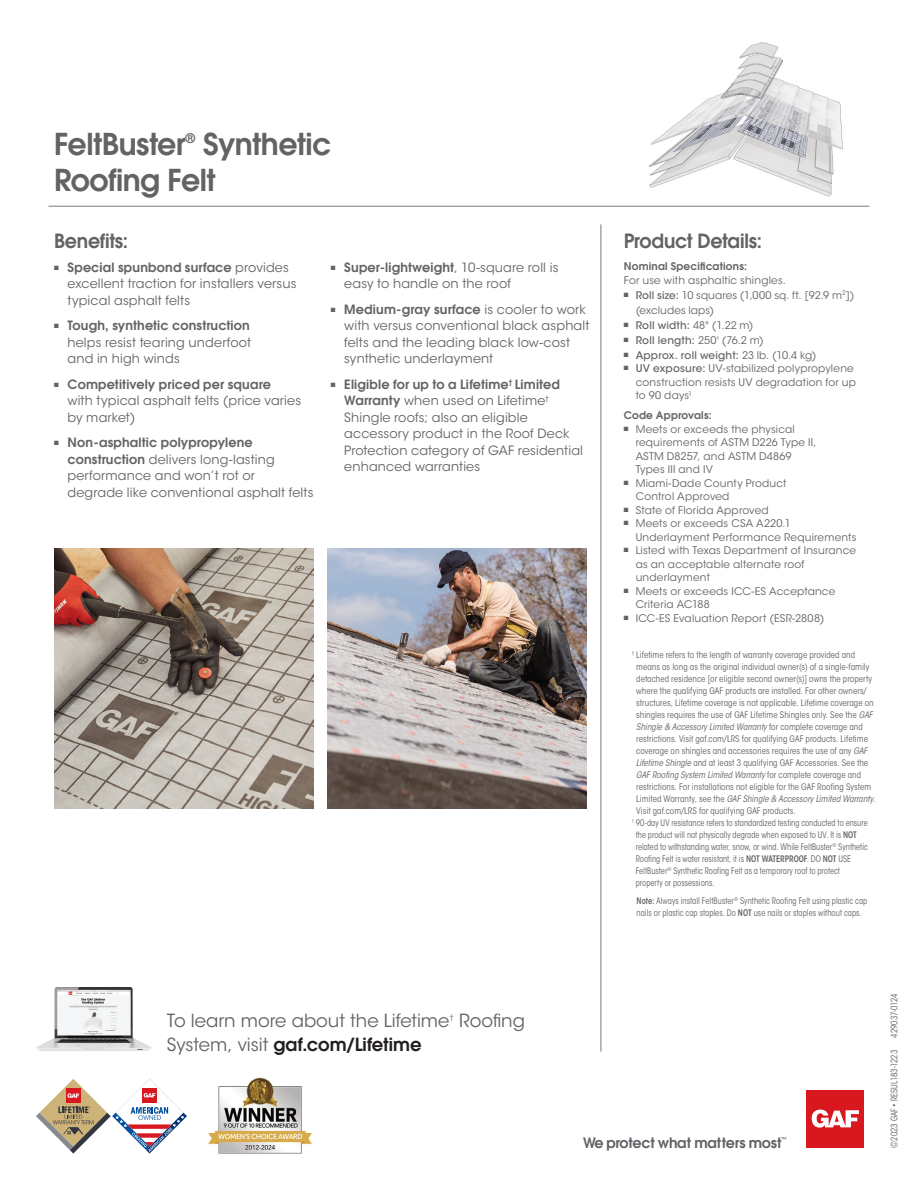
<style>
.page{position:relative;width:918px;height:1188px;background:#fff}
.page>*{position:absolute;margin:0;border:0;box-sizing:border-box;transform-origin:0 0}
.t1{font:600 30px/36px "ITC Avant Garde Std";letter-spacing:-.015em;color:#636366}
.t2{font:600 19.5px "ITC Avant Garde Std";letter-spacing:-.01em;color:#636366}
.t3{font:18px "ITC Avant Garde Std";color:#636366}
.t4{font:600 18px "ITC Avant Garde Std";letter-spacing:.005em;color:#231f20}
.t5{font:600 14.25px "ITC Avant Garde Std";letter-spacing:-.02em;color:#606267}
.t6{font:600 13.05px "ITC Avant Garde Std";color:#636366}
.t7{font:12.75px/16.5px "ITC Avant Garde Std";letter-spacing:.015em;color:#636366}
.t8{font:600 12.75px "ITC Avant Garde Std";letter-spacing:.01em;color:#636366}
.t9{font:10.5px/13.5px "ITC Avant Garde Std";letter-spacing:.02em;color:#636366}
.t10{font:600 10.5px "ITC Avant Garde Std";letter-spacing:.025em;color:#636366}
.t11{font:condensed 9px "ITC Avant Garde Std";letter-spacing:.005em;color:#636366}
.t12{font:condensed 9px/12px "ITC Avant Garde Std";letter-spacing:.005em;color:#636366;scale:.93 1}
.t13{font:italic condensed 9px "ITC Avant Garde Std";color:#636366}
.t14{font:condensed 9px "ITC Avant Garde Std";letter-spacing:-.025em;color:#636366;scale:.93 1}
.t15{font:7.5px "ITC Avant Garde Std";color:#636366}
.t16{font:500 5.4px "ITC Avant Garde Std";color:#606267}
.s1{font-weight:600}
.s2{font-weight:500}
.s3{font-style:italic}
.s4{font-style:normal}
.s5{font-weight:400;color:#636366}
</style>
<div class="page">
<img style="left:649px;top:42px;width:194px;height:155px">
<hr style="left:601px;top:224px;width:1px;height:828px;background:#76787b">
<hr style="left:49px;top:206px;width:820px;height:1px;background:#76787b">
<div style="left:807px;top:1090px;width:57px;height:58px;background:#d8171f"></div>
<svg style="left:812px;top:1109px;width:47px;height:19px"></svg>
<img style="left:36px;top:987px;width:115px;height:64px">
<img style="left:208px;top:1077px;width:104px;height:77px">
<svg style="left:36px;top:1079px;width:151px;height:75px"></svg>
<img style="left:328px;top:549px;width:259px;height:259px">
<img style="left:54px;top:549px;width:259px;height:259px">
<h1 class="t1" style="left:54px;top:129px;width:279px;text-indent:149px">Synthetic<br>Roofing Felt</h1>
<h1 class="t1" style="left:54px;top:129px;width:133px">FeltBuster</h1>
<p class="t6" style="left:185px;top:133px;width:11px">®</p>
<h2 class="t2" style="left:54px;top:233px;width:76px">Benefits:</h2>
<p class="t7" style="left:67px;top:260px;width:230px"><span class="s1">Special spunbond surface</span> provides excellent traction for installers versus typical asphalt felts</p>
<p class="t8" style="left:67px;top:321px;width:184px">Tough, synthetic construction</p>
<p class="t7" style="left:67px;top:335px;width:185px">helps resist tearing underfoot and in high winds</p>
<p class="t8" style="left:67px;top:379px;width:205px">Competitively priced per square</p>
<p class="t7" style="left:67px;top:394px;width:235px">with typical asphalt felts (price varies by market)</p>
<p class="t7" style="left:67px;top:436px;width:247px"><span class="s1">Non-asphaltic polypropylene construction</span> delivers long-lasting performance and won’t rot or degrade like conventional asphalt felts</p>
<p class="t7" style="left:344px;top:260px;width:216px"><span class="s1">Super-lightweight</span>, 10-square roll is easy to handle on the roof</p>
<p class="t7" style="left:344px;top:302px;width:247px"><span class="s1">Medium-gray surface</span> is cooler to work with versus conventional black asphalt felts and the leading black low-cost synthetic underlayment</p>
<p class="t7" style="left:344px;top:377px;width:240px"><span class="s1">Eligible for up to a Lifetime</span><sup>†</sup> <span class="s1">Limited<br>Warranty</span> when used on Lifetime<sup>†<br></sup>Shingle roofs; also an eligible accessory product in the Roof Deck<br>Protection category of GAF residential enhanced warranties</p>
<h2 class="t2" style="left:624px;top:233px;width:140px">Product Details:</h2>
<p class="t10" style="left:624px;top:262px;width:125px">Nominal Specifications:</p>
<p class="t9" style="left:636px;top:274px;width:220px;line-height:15px;text-indent:-12px">For use with asphaltic shingles.<br><span class="s2">Roll size:</span> 10 squares (1,000 sq. ft. [92.9 m<sup>2</sup>]) (excludes laps)<br><span class="s2">Roll width:</span> 48" (1.22 m)<br><span class="s2">Roll length:</span> 250' (76.2 m)<br><span class="s2">Approx. roll weight:</span> 23 lb. (10.4 kg)</p>
<p class="t9" style="left:636px;top:363px;width:222px"><span class="s2">UV exposure:</span> UV-stabilized polypropylene construction resists UV degradation for up to 90 days<sup>1</sup></p>
<p class="t10" style="left:624px;top:412px;width:89px">Code Approvals:</p>
<p class="t9" style="left:636px;top:424px;width:222px">Meets or exceeds the physical requirements of ASTM D226 Type II,<br>ASTM D8257, and ASTM D4869<br>Types III and IV<br>Miami-Dade County Product<br>Control Approved<br>State of Florida Approved<br>Meets or exceeds CSA A220.1<br>Underlayment Performance Requirements<br>Listed with Texas Department of Insurance as an acceptable alternate roof underlayment<br>Meets or exceeds ICC-ES Acceptance<br>Criteria AC188<br>ICC-ES Evaluation Report (ESR-2808)</p>
<p class="t11" style="left:632px;top:651px;width:225px"><sup>†</sup> Lifetime refers to the length of warranty coverage provided and</p>
<p class="t11" style="left:636px;top:663px;width:235px">means as long as the original individual owner(s) of a single-family</p>
<p class="t11" style="left:636px;top:675px;width:237px">detached residence [or eligible second owner(s)] owns the property</p>
<p class="t11" style="left:636px;top:687px;width:232px">where the qualifying GAF products are installed. For other owners/</p>
<p class="t11" style="left:636px;top:699px;width:239px">structures, Lifetime coverage is not applicable. Lifetime coverage on</p>
<p class="t11" style="left:636px;top:711px;width:238px">shingles requires the use of GAF Lifetime Shingles only. See the <span class="s3">GAF</span></p>
<p class="t13" style="left:636px;top:723px;width:228px">Shingle &amp; Accessory Limited Warranty <span class="s4">for complete coverage and</span></p>
<p class="t11" style="left:636px;top:735px;width:233px">restrictions. Visit gaf.com/LRS for qualifying GAF products. Lifetime</p>
<p class="t11" style="left:636px;top:747px;width:233px">coverage on shingles and accessories requires the use of any <span class="s3">GAF</span></p>
<p class="t11" style="left:636px;top:759px;width:233px"><span class="s3">Lifetime Shingle</span> and at least 3 qualifying GAF Accessories. See the</p>
<p class="t13" style="left:636px;top:771px;width:226px">GAF Roofing System Limited Warranty <span class="s4">for complete coverage and</span></p>
<p class="t11" style="left:636px;top:783px;width:237px">restrictions. For installations not eligible for the GAF Roofing System</p>
<p class="t13" style="left:636px;top:795px;width:241px"><span class="s4">Limited Warranty, see the</span> GAF Shingle &amp; Accessory Limited Warranty<span class="s4">.</span></p>
<p class="t11" style="left:636px;top:807px;width:161px">Visit gaf.com/LRS for qualifying GAF products.</p>
<p class="t12" style="left:632px;top:817px;width:255px"><sup>1</sup> 90-day UV resistance refers to standardized testing conducted to ensure</p>
<p class="t12" style="left:636px;top:829px;width:239px">the product will not physically degrade when exposed to UV. It is <span class="s1">NOT</span></p>
<p class="t12" style="left:636px;top:841px;width:251px">related to withstanding water, snow, or wind. While FeltBuster<sup>®</sup> Synthetic</p>
<p class="t12" style="left:636px;top:853px;width:233px">Roofing Felt is water resistant, it is <span class="s1">NOT WATERPROOF</span>. DO <span class="s1">NOT</span> USE</p>
<p class="t12" style="left:636px;top:865px;width:221px">FeltBuster<sup>®</sup> Synthetic Roofing Felt as a temporary roof to protect</p>
<p class="t12" style="left:636px;top:877px;width:86px">property or possessions.</p>
<p class="t12" style="left:637px;top:895px;width:249px"><span class="s1">Note:</span> Always install FeltBuster<sup>®</sup> Synthetic Roofing Felt using plastic cap nails or plastic cap staples. Do <span class="s1">NOT</span> use nails or staples without caps.</p>
<h3 class="t3" style="left:167px;top:1014px;width:284px">To learn more about the Lifetime</h3>
<p class="t15" style="left:449px;top:1014px;width:6px">†</p>
<h3 class="t3" style="left:459px;top:1014px;width:67px">Roofing</h3>
<h3 class="t4" style="left:167px;top:1038px;width:256px"><span class="s5">System, visit</span> gaf.com/Lifetime</h3>
<p class="t5" style="left:583px;top:1137px;width:200px">We protect what matters most</p>
<p class="t16" style="left:782px;top:1137px;width:7px">™</p>
<p class="t14" style="left:891px;top:1038px;width:49px;rotate:-90deg">429037-0124</p>
<p class="t12" style="left:889px;top:1148px;width:106px;rotate:-90deg">©2023 GAF • RESUL183-1223</p>
</div>
